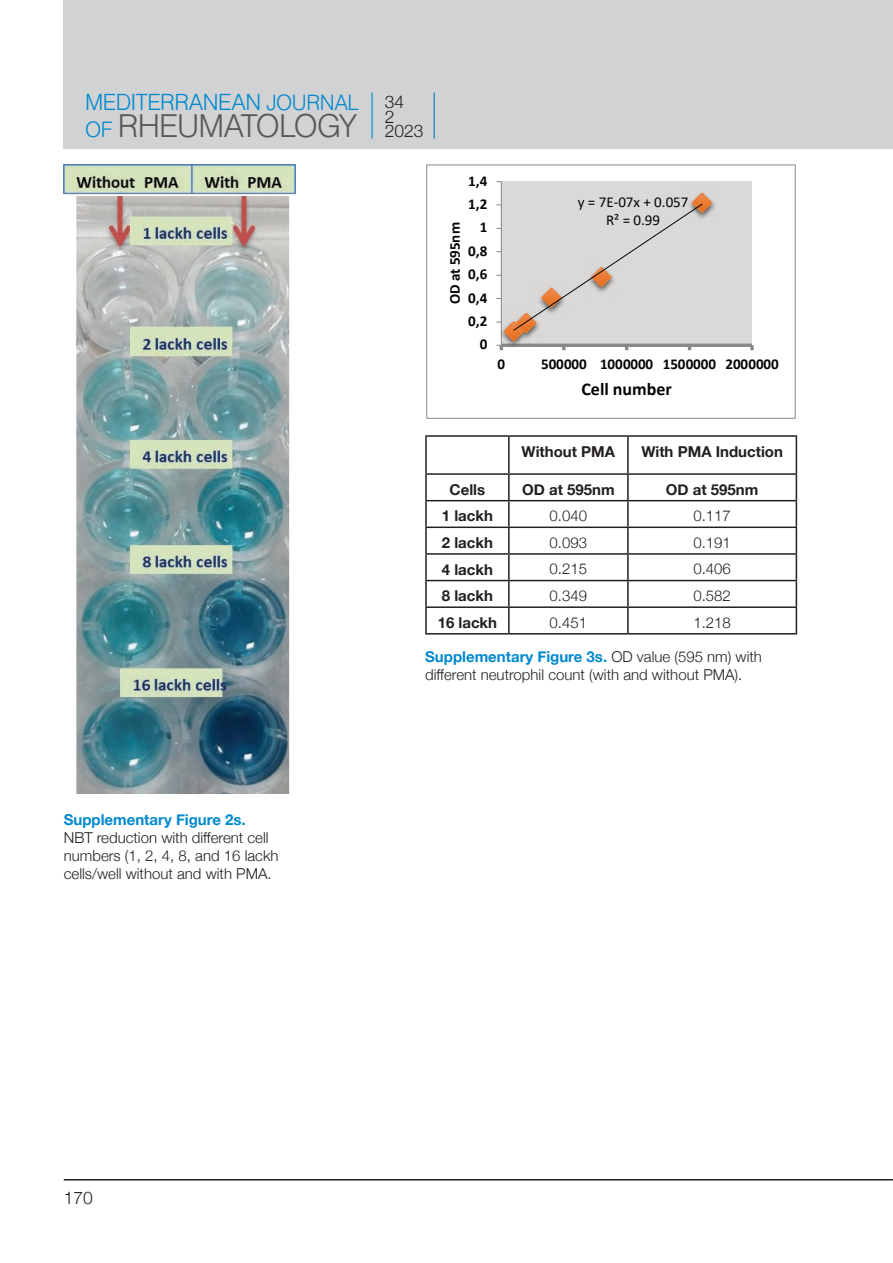
<style>
.page{position:relative;width:893px;height:1263px;background:#fff}
.page>*{position:absolute;margin:0;border:0;box-sizing:border-box;transform-origin:0 0}
.t1{font:31.2px "UB Helvetica Light";letter-spacing:-.025em;color:#57585a}
.t2{font:22.2px "UB Helvetica Light";letter-spacing:-.02em;color:#0089cf}
.t3{font:700 18px "Calibri";color:#040503}
.t4{font:300 17.4px/15px "Helvetica Neue";color:#231f20}
.t5{font:300 15px/18px "Helvetica Neue";color:#231f20}
.t6{font:700 15px "Helvetica Neue";color:#231f20}
.t7{font:700 15px "Calibri";letter-spacing:-.005em;color:#040503}
.t8{font:700 15px "Helvetica Neue";color:#0089cf}
.t9{font:15px/18.3px "Calibri";color:#040503;text-align:center}
.s1{font-size:21px}
.s2{font-size:21px;color:#0089cf}
.s3{font-weight:700;color:#0089cf}
</style>
<div class="page">
<hr style="left:64px;top:1179px;width:829px;height:1px;background:#231f20">
<div style="left:64px;top:0;width:829px;height:149px;background:#d1d2d4"></div>
<hr style="left:371px;top:92px;width:2px;height:47px;background:#0089cf">
<hr style="left:434px;top:92px;width:1px;height:47px;background:#0082bf">
<img style="left:64px;top:165px;width:231px;height:629px">
<hr style="left:425px;top:435px;width:84px;height:2px;background:#231f20">
<hr style="left:425px;top:437px;width:2px;height:36px;background:#231f20">
<hr style="left:509px;top:435px;width:119px;height:2px;background:#231f20">
<hr style="left:508px;top:437px;width:2px;height:36px;background:#231f20">
<hr style="left:628px;top:435px;width:169px;height:2px;background:#231f20">
<hr style="left:627px;top:437px;width:2px;height:36px;background:#231f20">
<hr style="left:796px;top:437px;width:1px;height:36px;background:#231f20">
<hr style="left:425px;top:473px;width:84px;height:2px;background:#231f20">
<hr style="left:425px;top:475px;width:2px;height:25px;background:#231f20">
<hr style="left:509px;top:473px;width:119px;height:2px;background:#231f20">
<hr style="left:508px;top:475px;width:2px;height:25px;background:#231f20">
<hr style="left:628px;top:473px;width:169px;height:2px;background:#231f20">
<hr style="left:627px;top:475px;width:2px;height:25px;background:#231f20">
<hr style="left:425px;top:500px;width:84px;height:1px;background:#231f20">
<hr style="left:425px;top:501px;width:2px;height:25px;background:#231f20">
<hr style="left:509px;top:500px;width:119px;height:1px;background:#231f20">
<hr style="left:508px;top:501px;width:2px;height:25px;background:#231f20">
<hr style="left:628px;top:500px;width:169px;height:1px;background:#231f20">
<hr style="left:627px;top:501px;width:2px;height:25px;background:#231f20">
<hr style="left:425px;top:526px;width:84px;height:2px;background:#231f20">
<hr style="left:425px;top:528px;width:2px;height:25px;background:#231f20">
<hr style="left:509px;top:526px;width:119px;height:2px;background:#231f20">
<hr style="left:508px;top:528px;width:2px;height:25px;background:#231f20">
<hr style="left:628px;top:526px;width:169px;height:2px;background:#231f20">
<hr style="left:627px;top:528px;width:2px;height:25px;background:#231f20">
<hr style="left:425px;top:553px;width:84px;height:2px;background:#231f20">
<hr style="left:425px;top:555px;width:2px;height:25px;background:#231f20">
<hr style="left:509px;top:553px;width:119px;height:2px;background:#231f20">
<hr style="left:508px;top:555px;width:2px;height:25px;background:#231f20">
<hr style="left:628px;top:553px;width:169px;height:2px;background:#231f20">
<hr style="left:627px;top:555px;width:2px;height:25px;background:#231f20">
<hr style="left:425px;top:580px;width:84px;height:1px;background:#231f20">
<hr style="left:425px;top:581px;width:2px;height:25px;background:#231f20">
<hr style="left:509px;top:580px;width:119px;height:1px;background:#231f20">
<hr style="left:508px;top:581px;width:2px;height:25px;background:#231f20">
<hr style="left:628px;top:580px;width:169px;height:1px;background:#231f20">
<hr style="left:627px;top:581px;width:2px;height:25px;background:#231f20">
<hr style="left:425px;top:606px;width:84px;height:2px;background:#231f20">
<hr style="left:425px;top:608px;width:2px;height:25px;background:#231f20">
<hr style="left:509px;top:606px;width:119px;height:2px;background:#231f20">
<hr style="left:508px;top:608px;width:2px;height:25px;background:#231f20">
<hr style="left:628px;top:606px;width:169px;height:2px;background:#231f20">
<hr style="left:627px;top:608px;width:2px;height:25px;background:#231f20">
<svg style="left:796px;top:475px;width:1px;height:158px"></svg>
<hr style="left:425px;top:633px;width:84px;height:1px;background:#231f20">
<hr style="left:509px;top:633px;width:119px;height:1px;background:#231f20">
<hr style="left:628px;top:633px;width:169px;height:1px;background:#231f20">
<div style="left:501px;top:182px;width:251px;height:163px;background:#dad9d8"></div>
<hr style="left:501px;top:182px;width:1px;height:163px;background:#8a898a">
<hr style="left:501px;top:344px;width:251px;height:3px;background:#8a898a">
<svg style="left:750px;top:345px;width:4px;height:5px"></svg>
<img style="left:713px;top:202px;width:2px;height:8px">
<svg style="left:496px;top:192px;width:217px;height:158px"></svg>
<div style="left:426px;top:165px;width:370px;height:254px;border:1px solid #8a898a"></div>
<h2 class="t2" style="left:85px;top:89px;width:275px">MEDITERRANEAN <span class="s1">JOURNAL</span></h2>
<h1 class="t1" style="left:85px;top:107px;width:273px"><span class="s2">OF</span> RHEUMATOLOGY</h1>
<p class="t4" style="left:385px;top:93px;width:40px">34<br>2<br>2023</p>
<p class="t7" style="left:444px;top:304px;width:84px;rotate:-90deg">OD at 595nm</p>
<p class="t7" style="left:468px;top:170px;width:21px">1,4</p>
<p class="t7" style="left:468px;top:193px;width:21px">1,2</p>
<p class="t7" style="left:480px;top:217px;width:9px">1</p>
<p class="t7" style="left:468px;top:240px;width:21px">0,8</p>
<p class="t7" style="left:468px;top:264px;width:21px">0,6</p>
<p class="t7" style="left:468px;top:287px;width:21px">0,4</p>
<p class="t7" style="left:468px;top:310px;width:21px">0,2</p>
<p class="t7" style="left:480px;top:334px;width:9px">0</p>
<p class="t9" style="left:578px;top:193px;width:112px">y = 7E-07x + 0.057<br>R² = 0.99</p>
<p class="t7" style="left:497px;top:354px;width:9px">0</p>
<p class="t7" style="left:541px;top:354px;width:239px">500000 1000000 1500000 2000000</p>
<p class="t3" style="left:581px;top:376px;width:92px">Cell number</p>
<p class="t6" style="left:522px;top:439px;width:95px">Without PMA</p>
<p class="t6" style="left:641px;top:439px;width:143px">With PMA Induction</p>
<p class="t6" style="left:450px;top:478px;width:37px">Cells</p>
<p class="t6" style="left:522px;top:478px;width:94px">OD at 595nm</p>
<p class="t6" style="left:666px;top:478px;width:94px">OD at 595nm</p>
<p class="t6" style="left:442px;top:504px;width:53px">1 lackh</p>
<p class="t5" style="left:550px;top:506px;width:39px">0.040</p>
<p class="t5" style="left:693px;top:506px;width:39px">0.117</p>
<p class="t6" style="left:442px;top:531px;width:53px">2 lackh</p>
<p class="t5" style="left:550px;top:532px;width:39px">0.093</p>
<p class="t5" style="left:693px;top:532px;width:39px">0.191</p>
<p class="t6" style="left:442px;top:557px;width:53px">4 lackh</p>
<p class="t5" style="left:550px;top:559px;width:39px">0.215</p>
<p class="t5" style="left:693px;top:559px;width:39px">0.406</p>
<p class="t6" style="left:442px;top:584px;width:53px">8 lackh</p>
<p class="t5" style="left:550px;top:586px;width:39px">0.349</p>
<p class="t5" style="left:693px;top:586px;width:39px">0.582</p>
<p class="t6" style="left:438px;top:611px;width:61px">16 lackh</p>
<p class="t5" style="left:550px;top:612px;width:39px">0.451</p>
<p class="t5" style="left:693px;top:612px;width:39px">1.218</p>
<p class="t5" style="left:425px;top:646px;width:338px"><span class="s3">Supplementary Figure 3s.</span> OD value (595 nm) with different neutrophil count (with and without PMA).</p>
<p class="t8" style="left:64px;top:808px;width:183px">Supplementary Figure 2s.</p>
<p class="t5" style="left:64px;top:828px;width:216px">NBT reduction with different cell numbers (1, 2, 4, 8, and 16 lackh cells/well without and with PMA.</p>
<p class="t4" style="left:64px;top:1189px;width:31px">170</p>
</div>
